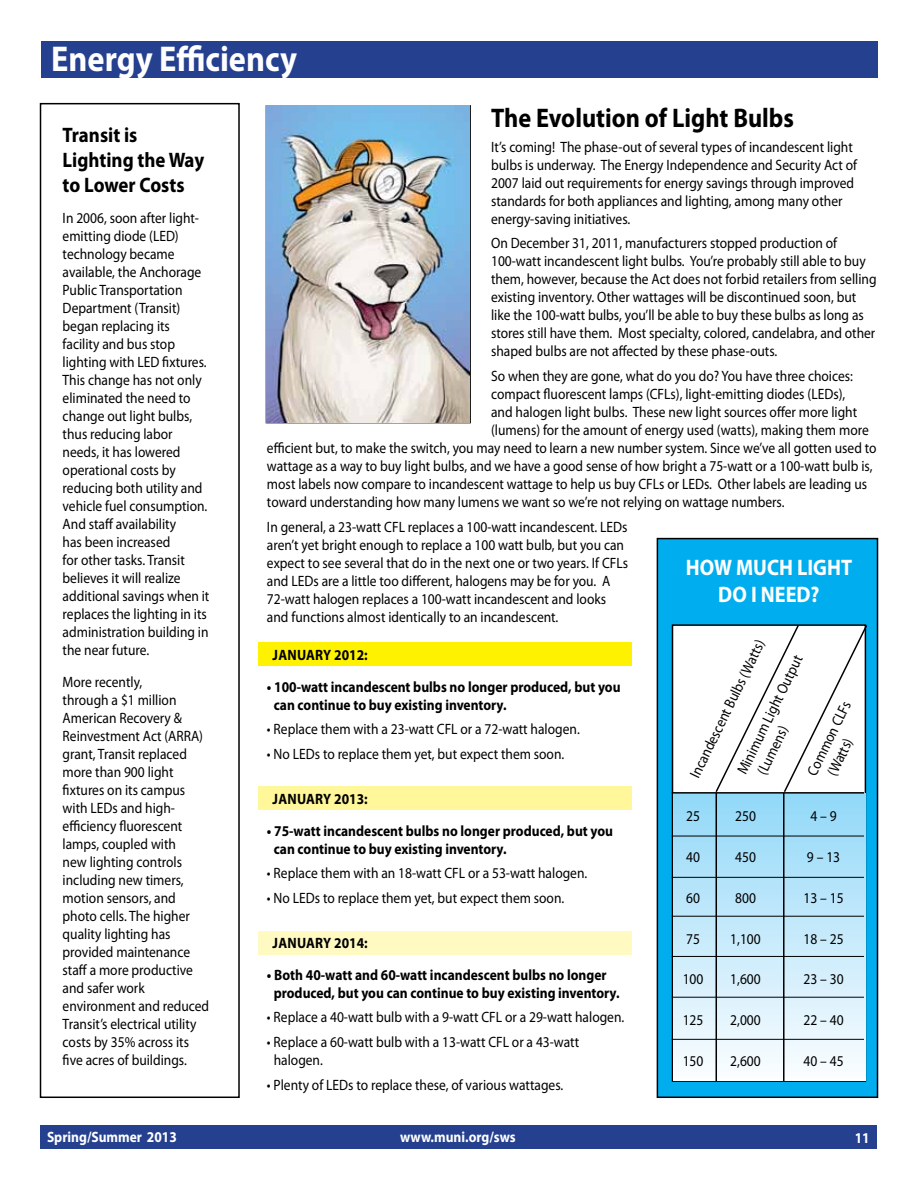
<style>
.page{position:relative;width:918px;height:1188px;background:#fff}
.page>*{position:absolute;margin:0;border:0;box-sizing:border-box;transform-origin:0 0}
.t1{font:700 36px "Myriad Pro";color:#fff;scale:.9 1}
.t2{font:700 27px "Myriad Pro";color:#000;scale:.9 1}
.t3{font:700 22.5px/27px "Myriad Pro";color:#fff;text-align:center;scale:.9 1}
.t4{font:700 21px/25.2px "Myriad Pro";color:#000;scale:.9 1}
.t5{font:15px/18px "Myriad Pro";color:#000;scale:.9 1}
.t6{font:700 15px/18px "Myriad Pro";color:#000;scale:.9 1}
.t7{font:700 15px "Myriad Pro";color:#fff;scale:.9 1}
</style>
<div class="page">
<div style="left:40px;top:1125px;width:837px;height:23px;background:#25408f"></div>
<div style="left:657px;top:539px;width:221px;height:558px;background:#00aeef"></div>
<div style="left:657px;top:538px;width:221px;height:560px;border:2px solid #000"></div>
<div style="left:673px;top:625px;width:192px;height:456px;background:#fff"></div>
<div style="left:672px;top:624px;width:194px;height:458px;border:2px solid #000"></div>
<div style="left:674px;top:793px;width:191px;height:287px;background:linear-gradient(to bottom,#8fd5f5,#fcfdff)"></div>
<div style="left:258px;top:643px;width:374px;height:23px;background:#fff200"></div>
<div style="left:258px;top:786px;width:374px;height:23px;background:#fff799"></div>
<div style="left:258px;top:931px;width:374px;height:23px;background:#fffac2"></div>
<div style="left:40px;top:103px;width:200px;height:995px;border:2px solid #000"></div>
<div style="left:41px;top:42px;width:837px;height:36px;background:#25408f"></div>
<hr style="left:716px;top:793px;width:1px;height:288px;background:#000">
<hr style="left:783px;top:793px;width:2px;height:288px;background:#000">
<hr style="left:672px;top:792px;width:192px;height:2px;background:#000">
<svg style="left:714px;top:624px;width:154px;height:170px"></svg>
<hr style="left:672px;top:836px;width:192px;height:1px;background:#000">
<hr style="left:672px;top:956px;width:192px;height:1px;background:#000">
<hr style="left:672px;top:877px;width:192px;height:1px;background:#000">
<hr style="left:672px;top:997px;width:192px;height:1px;background:#000">
<hr style="left:672px;top:916px;width:192px;height:1px;background:#000">
<hr style="left:672px;top:1039px;width:192px;height:1px;background:#000">
<img style="left:267px;top:106px;width:203px;height:317px">
<h1 class="t1" style="left:51px;top:35px;width:275px">Energy Efficiency</h1>
<h3 class="t4" style="left:63px;top:121px;width:159px">Transit is<br>Lighting the Way to Lower Costs</h3>
<p class="t5" style="left:63px;top:209px;width:165px">In 2006, soon after light&shy;emitting diode (LED) technology became available, the Anchorage<br>Public Transportation<br>Department (Transit) began replacing its facility and bus stop lighting with LED fixtures.<br>This change has not only eliminated the need to change out light bulbs, thus reducing labor needs, it has lowered operational costs by reducing both utility and vehicle fuel consumption.<br>And staff availability<br>has been increased<br>for other tasks. Transit believes it will realize additional savings when it replaces the lighting in its administration building in the near future.</p>
<p class="t5" style="left:63px;top:673px;width:164px">More recently,<br>through a $1 million<br>American Recovery &amp;<br>Reinvestment Act (ARRA) grant, Transit replaced more than 900 light fixtures on its campus with LEDs and high&shy;efficiency fluorescent lamps, coupled with<br>new lighting controls including new timers, motion sensors, and photo cells. The higher quality lighting has provided maintenance staff a more productive and safer work environment and reduced<br>Transit’s electrical utility costs by 35% across its five acres of buildings.</p>
<h2 class="t2" style="left:491px;top:100px;width:338px">The Evolution of Light Bulbs</h2>
<p class="t5" style="left:491px;top:137px;width:408px">It’s coming! The phase-out of several types of incandescent light bulbs is underway. The Energy Independence and Security Act of 2007 laid out requirements for energy savings through improved standards for both appliances and lighting, among many other energy-saving initiatives.</p>
<p class="t5" style="left:491px;top:234px;width:430px">On December 31, 2011, manufacturers stopped production of 100-watt incandescent light bulbs. You’re probably still able to buy them, however, because the Act does not forbid retailers from selling existing inventory. Other wattages will be discontinued soon, but like the 100-watt bulbs, you’ll be able to buy these bulbs as long as stores still have them. Most specialty, colored, candelabra, and other shaped bulbs are not affected by these phase-outs.</p>
<p class="t5" style="left:491px;top:367px;width:404px">So when they are gone, what do you do? You have three choices:</p>
<p class="t5" style="left:491px;top:385px;width:395px">compact fluorescent lamps (CFLs), light-emitting diodes (LEDs),</p>
<p class="t5" style="left:491px;top:403px;width:408px">and halogen light bulbs. These new light sources offer more light</p>
<p class="t5" style="left:491px;top:421px;width:421px">(lumens) for the amount of energy used (watts), making them more</p>
<p class="t5" style="left:267px;top:439px;width:679px">efficient but, to make the switch, you may need to learn a new number system. Since we’ve all gotten used to</p>
<p class="t5" style="left:267px;top:457px;width:674px">wattage as a way to buy light bulbs, and we have a good sense of how bright a 75-watt or a 100-watt bulb is,</p>
<p class="t5" style="left:267px;top:475px;width:668px">most labels now compare to incandescent wattage to help us buy CFLs or LEDs. Other labels are leading us</p>
<p class="t5" style="left:267px;top:493px;width:577px">toward understanding how many lumens we want so we’re not relying on wattage numbers.</p>
<p class="t5" style="left:267px;top:518px;width:403px">In general, a 23-watt CFL replaces a 100-watt incandescent. LEDs aren’t yet bright enough to replace a 100 watt bulb, but you can expect to see several that do in the next one or two years. If CFLs and LEDs are a little too different, halogens may be for you. A 72-watt halogen replaces a 100-watt incandescent and looks and functions almost identically to an incandescent.</p>
<p class="t6" style="left:273px;top:646px;width:18px">Januar</p>
<p class="t6" style="left:323px;top:646px;width:51px">y 2012:</p>
<p class="t6" style="left:274px;top:677px;width:387px;text-indent:-7px">• 100-watt incandescent bulbs no longer produced, but you can continue to buy existing inventory.</p>
<p class="t5" style="left:267px;top:720px;width:349px">• Replace them with a 23-watt CFL or a 72-watt halogen.</p>
<p class="t5" style="left:267px;top:745px;width:332px">• No LEDs to replace them yet, but expect them soon.</p>
<p class="t6" style="left:273px;top:790px;width:18px">Januar</p>
<p class="t6" style="left:323px;top:790px;width:51px">y 2013:</p>
<p class="t6" style="left:274px;top:821px;width:379px;text-indent:-7px">• 75-watt incandescent bulbs no longer produced, but you can continue to buy existing inventory.</p>
<p class="t5" style="left:267px;top:864px;width:357px">• Replace them with an 18-watt CFL or a 53-watt halogen.</p>
<p class="t5" style="left:267px;top:889px;width:332px">• No LEDs to replace them yet, but expect them soon.</p>
<p class="t6" style="left:273px;top:934px;width:18px">Januar</p>
<p class="t6" style="left:323px;top:934px;width:51px">y 2014:</p>
<p class="t6" style="left:274px;top:965px;width:386px;text-indent:-7px">• Both 40-watt and 60-watt incandescent bulbs no longer produced, but you can continue to buy existing inventory.</p>
<p class="t5" style="left:267px;top:1008px;width:399px">• Replace a 40-watt bulb with a 9-watt CFL or a 29-watt halogen.</p>
<p class="t5" style="left:274px;top:1033px;width:341px;text-indent:-7px">• Replace a 60-watt bulb with a 13-watt CFL or a 43-watt halogen.</p>
<p class="t5" style="left:267px;top:1076px;width:331px">• Plenty of LEDs to replace these, of various wattages.</p>
<h3 class="t3" style="left:686px;top:553px;width:186px">HOW MUCH LIGHT<br>DO I NEED?</h3>
<p class="t5" style="left:686px;top:773px;width:170px;rotate:-64deg">Incandescent Bulbs (Watts)</p>
<p class="t5" style="left:737px;top:761px;width:137px;text-indent:-9px;rotate:-64deg">Minimum Light Output (Lumens)</p>
<p class="t5" style="left:807px;top:763px;width:83px;text-indent:-9px;rotate:-64deg">Common CLFs (Watts)</p>
<p class="t5" style="left:686px;top:807px;width:17px">25</p>
<p class="t5" style="left:735px;top:807px;width:25px">250</p>
<p class="t5" style="left:810px;top:807px;width:31px">4 – 9</p>
<p class="t5" style="left:686px;top:848px;width:17px">40</p>
<p class="t5" style="left:735px;top:848px;width:25px">450</p>
<p class="t5" style="left:807px;top:848px;width:38px">9 – 13</p>
<p class="t5" style="left:686px;top:889px;width:17px">60</p>
<p class="t5" style="left:735px;top:889px;width:25px">800</p>
<p class="t5" style="left:803px;top:889px;width:46px">13 – 15</p>
<p class="t5" style="left:686px;top:929px;width:17px">75</p>
<p class="t5" style="left:730px;top:929px;width:35px">1,100</p>
<p class="t5" style="left:803px;top:929px;width:46px">18 – 25</p>
<p class="t5" style="left:683px;top:970px;width:25px">100</p>
<p class="t5" style="left:730px;top:970px;width:35px">1,600</p>
<p class="t5" style="left:803px;top:970px;width:46px">23 – 30</p>
<p class="t5" style="left:683px;top:1011px;width:25px">125</p>
<p class="t5" style="left:730px;top:1011px;width:35px">2,000</p>
<p class="t5" style="left:803px;top:1011px;width:46px">22 – 40</p>
<p class="t5" style="left:683px;top:1052px;width:25px">150</p>
<p class="t5" style="left:730px;top:1052px;width:35px">2,600</p>
<p class="t5" style="left:803px;top:1052px;width:46px">40 – 45</p>
<p class="t7" style="left:47px;top:1127px;width:146px">Spring/Summer 2013</p>
<p class="t7" style="left:400px;top:1127px;width:130px">www.muni.org/sws</p>
<p class="t7" style="left:855px;top:1128px;width:18px">11</p>
</div>
